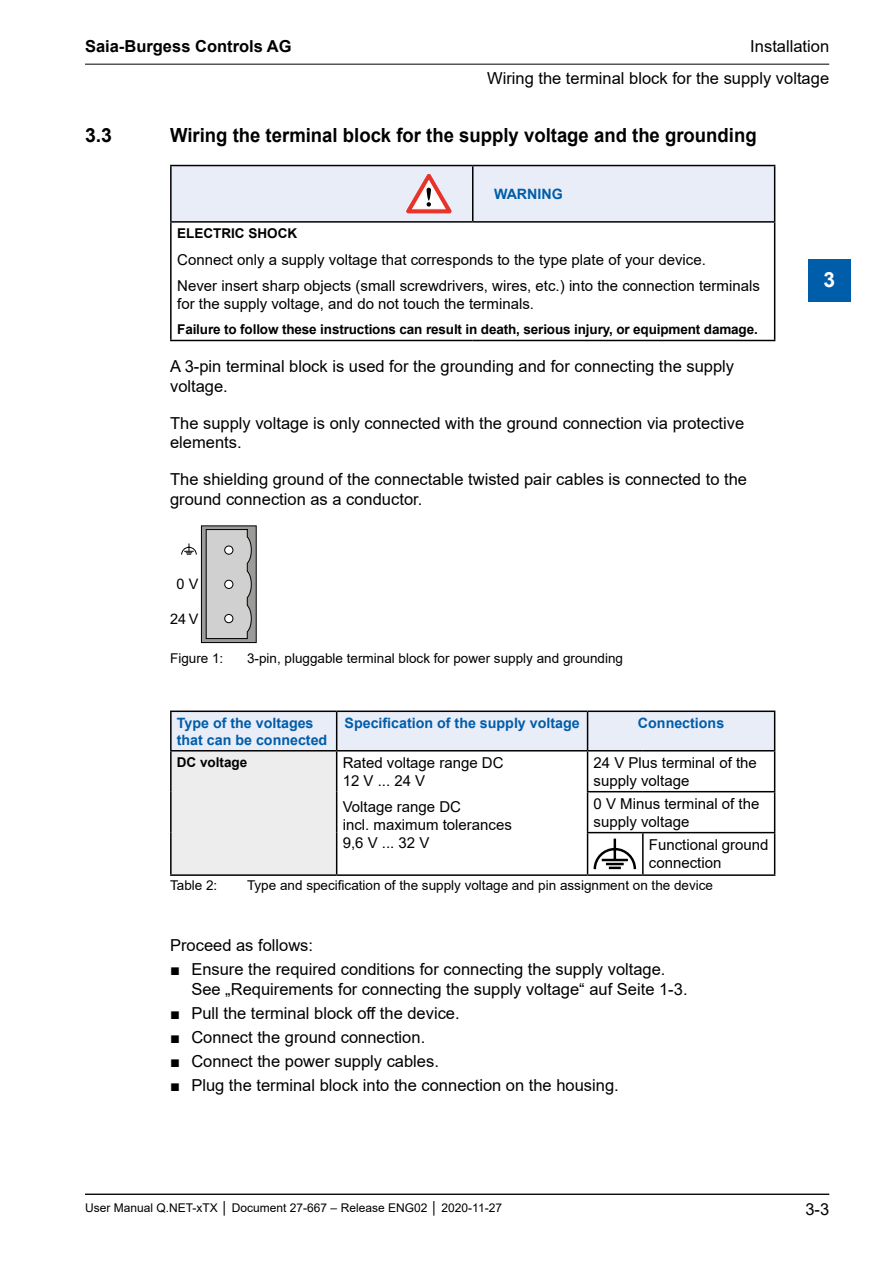
<style>
.page{position:relative;width:893px;height:1263px;background:#fff}
.page>*{position:absolute;margin:0;border:0;box-sizing:border-box;transform-origin:0 0}
.t1{font:700 21px "Arial";color:#fff}
.Ueberschrift_2{font:700 19.5px "Arial";color:#000;scale:.95 1}
.Ueberschrift_2-2{font:700 19.5px "Arial";color:#000}
.Fliesstext{font:16.5px/19.8px "Arial";color:#000}
.t2{font:700 16.5px "Arial";color:#000}
.Fliesstext_1mm{font:16.5px "Arial";color:#000}
.TextTabelle_10Pt{font:15px/18px "Arial";color:#000}
.t3{font:14.55px "Arial";color:#000}
.TextTabelle_Kopfzeil{font:700 14.25px/17.1px "Arial";color:#005da9}
.TextTabelle_Bereichs{font:700 13.5px "Arial";letter-spacing:-.01em;color:#000}
.Fussnote_nach_Fliess{font:13.5px "Arial";color:#000}
.Fliesstext_Fussnote{font:13.5px "Arial";color:#000}
.t4{font:12px "Arial";color:#000}
</style>
<div class="page">
<hr style="left:85px;top:64px;width:744px;height:1px;background:#000">
<hr style="left:85px;top:1194px;width:744px;height:1px;background:#000">
<div style="left:808px;top:259px;width:42px;height:43px;background:#005da9"></div>
<hr style="left:170px;top:165px;width:303px;height:1px;background:#000">
<hr style="left:170px;top:166px;width:2px;height:55px;background:#000">
<hr style="left:473px;top:165px;width:302px;height:1px;background:#000">
<hr style="left:170px;top:221px;width:303px;height:2px;background:#000">
<hr style="left:170px;top:223px;width:2px;height:117px;background:#000">
<hr style="left:473px;top:221px;width:302px;height:2px;background:#000">
<hr style="left:774px;top:223px;width:1px;height:117px;background:#000">
<hr style="left:170px;top:340px;width:303px;height:1px;background:#000">
<hr style="left:473px;top:340px;width:302px;height:1px;background:#000">
<svg style="left:171px;top:166px;width:604px;height:56px;background:#e3e4ee"></svg>
<div style="left:201px;top:526px;width:55px;height:116px;background:#9b9b9a"></div>
<div style="left:201px;top:525px;width:56px;height:118px;border:1px solid #000"></div>
<svg style="left:205px;top:529px;width:47px;height:110px;background:#bfbfbf"></svg>
<div style="left:225px;top:546px;width:8px;height:8px;background:#fff;border-radius:50%"></div>
<div style="left:224px;top:545px;width:9px;height:10px;border:1px solid #000;border-radius:50%"></div>
<div style="left:225px;top:580px;width:8px;height:8px;background:#fff;border-radius:50%"></div>
<div style="left:224px;top:580px;width:9px;height:9px;border:1px solid #000;border-radius:50%"></div>
<div style="left:225px;top:614px;width:8px;height:9px;background:#fff;border-radius:50%"></div>
<div style="left:224px;top:614px;width:9px;height:9px;border:1px solid #000;border-radius:50%"></div>
<svg style="left:181px;top:543px;width:16px;height:12px"></svg>
<div style="left:172px;top:712px;width:602px;height:38px;background:#e9edf8"></div>
<div style="left:171px;top:751px;width:166px;height:124px;background:#ededed"></div>
<hr style="left:170px;top:710px;width:167px;height:2px;background:#000">
<hr style="left:170px;top:712px;width:2px;height:38px;background:#000">
<hr style="left:337px;top:710px;width:251px;height:2px;background:#000">
<hr style="left:336px;top:712px;width:1px;height:38px;background:#000">
<hr style="left:588px;top:710px;width:55px;height:2px;background:#000">
<hr style="left:587px;top:712px;width:1px;height:38px;background:#000">
<hr style="left:643px;top:710px;width:132px;height:2px;background:#000">
<hr style="left:774px;top:712px;width:1px;height:38px;background:#000">
<hr style="left:170px;top:750px;width:167px;height:1px;background:#000">
<hr style="left:170px;top:751px;width:2px;height:41px;background:#000">
<hr style="left:337px;top:750px;width:251px;height:1px;background:#000">
<hr style="left:336px;top:751px;width:1px;height:41px;background:#000">
<hr style="left:588px;top:750px;width:55px;height:1px;background:#000">
<hr style="left:587px;top:751px;width:1px;height:40px;background:#000">
<hr style="left:643px;top:750px;width:132px;height:1px;background:#000">
<hr style="left:774px;top:751px;width:1px;height:40px;background:#000">
<hr style="left:170px;top:792px;width:2px;height:41px;background:#000">
<hr style="left:336px;top:792px;width:1px;height:41px;background:#000">
<hr style="left:587px;top:791px;width:56px;height:1px;background:#000">
<hr style="left:587px;top:792px;width:1px;height:40px;background:#000">
<hr style="left:643px;top:791px;width:132px;height:1px;background:#000">
<hr style="left:774px;top:792px;width:1px;height:40px;background:#000">
<hr style="left:170px;top:833px;width:2px;height:41px;background:#000">
<hr style="left:336px;top:833px;width:1px;height:41px;background:#000">
<hr style="left:587px;top:832px;width:56px;height:1px;background:#000">
<hr style="left:587px;top:833px;width:1px;height:41px;background:#000">
<hr style="left:643px;top:832px;width:132px;height:1px;background:#000">
<hr style="left:642px;top:833px;width:2px;height:41px;background:#000">
<hr style="left:774px;top:833px;width:1px;height:41px;background:#000">
<hr style="left:170px;top:874px;width:167px;height:2px;background:#000">
<hr style="left:337px;top:874px;width:251px;height:2px;background:#000">
<hr style="left:588px;top:874px;width:55px;height:2px;background:#000">
<hr style="left:643px;top:874px;width:132px;height:2px;background:#000">
<svg style="left:594px;top:839px;width:42px;height:30px"></svg>
<p class="t2" style="left:85px;top:35px;width:208px">Saia-Burgess Controls AG</p>
<p class="Fliesstext" style="left:750px;top:37px;width:80px">Installation</p>
<p class="Fliesstext" style="left:487px;top:68px;width:344px">Wiring the terminal block for the supply voltage</p>
<p class="Ueberschrift_2-2" style="left:85px;top:121px;width:29px">3.3</p>
<p class="Ueberschrift_2" style="left:170px;top:121px;width:619px">Wiring the terminal block for the supply voltage and the grounding</p>
<p class="TextTabelle_Kopfzeil" style="left:494px;top:185px;width:70px">WARNING</p>
<p class="TextTabelle_Bereichs" style="left:177px;top:224px;width:122px">ELECTRIC SHOCK</p>
<p class="TextTabelle_10Pt" style="left:177px;top:250px;width:530px">Connect only a supply voltage that corresponds to the type plate of your device.</p>
<p class="TextTabelle_10Pt" style="left:177px;top:277px;width:584px">Never insert sharp objects (small screwdrivers, wires, etc.) into the connection terminals for the supply voltage, and do not touch the terminals.</p>
<p class="TextTabelle_Bereichs" style="left:177px;top:320px;width:582px">Failure to follow these instructions can result in death, serious injury, or equipment damage.</p>
<p class="Fliesstext" style="left:170px;top:356px;width:566px">A 3-pin terminal block is used for the grounding and for connecting the supply voltage.</p>
<p class="Fliesstext" style="left:170px;top:413px;width:576px">The supply voltage is only connected with the ground connection via protective elements.</p>
<p class="Fliesstext" style="left:170px;top:469px;width:578px">The shielding ground of the connectable twisted pair cables is connected to the ground connection as a conductor.</p>
<p class="t3" style="left:177px;top:575px;width:23px">0 V</p>
<p class="t3" style="left:170px;top:609px;width:30px">24 V</p>
<p class="Fliesstext_Fussnote" style="left:170px;top:649px;width:55px">Figure 1:</p>
<p class="Fliesstext_Fussnote" style="left:247px;top:649px;width:377px">3-pin, pluggable terminal block for power supply and grounding</p>
<p class="TextTabelle_Kopfzeil" style="left:177px;top:714px;width:152px">Type of the voltages that can be connected</p>
<p class="TextTabelle_Kopfzeil" style="left:345px;top:714px;width:237px">Specification of the supply voltage</p>
<p class="TextTabelle_Kopfzeil" style="left:638px;top:714px;width:88px">Connections</p>
<p class="TextTabelle_Bereichs" style="left:177px;top:752px;width:72px">DC voltage</p>
<p class="TextTabelle_10Pt" style="left:343px;top:753px;width:162px">Rated voltage range DC<br>12 V ... 24 V</p>
<p class="TextTabelle_10Pt" style="left:343px;top:798px;width:171px">Voltage range DC<br>incl. maximum tolerances<br>9,6 V ... 32 V</p>
<p class="TextTabelle_10Pt" style="left:594px;top:753px;width:165px">24 V Plus terminal of the supply voltage</p>
<p class="TextTabelle_10Pt" style="left:594px;top:794px;width:167px">0 V Minus terminal of the supply voltage</p>
<p class="TextTabelle_10Pt" style="left:649px;top:835px;width:121px">Functional ground connection</p>
<p class="Fussnote_nach_Fliess" style="left:170px;top:876px;width:49px">Table 2:</p>
<p class="Fussnote_nach_Fliess" style="left:247px;top:876px;width:468px">Type and specification of the supply voltage and pin assignment on the device</p>
<p class="Fliesstext_1mm" style="left:170px;top:934px;width:145px">Proceed as follows:</p>
<p class="Fliesstext" style="left:191px;top:959px;width:498px;text-indent:-21px">■ Ensure the required conditions for connecting the supply voltage.<br>See „Requirements for connecting the supply voltage“ auf Seite 1-3.</p>
<p class="Fliesstext" style="left:170px;top:1003px;width:291px">■ Pull the terminal block off the device.</p>
<p class="Fliesstext" style="left:170px;top:1027px;width:257px">■ Connect the ground connection.</p>
<p class="Fliesstext" style="left:170px;top:1051px;width:270px">■ Connect the power supply cables.</p>
<p class="Fliesstext" style="left:170px;top:1075px;width:450px">■ Plug the terminal block into the connection on the housing.</p>
<p class="t1" style="left:823px;top:265px;width:13px">3</p>
<p class="t4" style="left:85px;top:1200px;width:418px">User Manual Q.NET-xTX │ Document 27-667 – Release ENG02 │ 2020-11-27</p>
<p class="Fliesstext" style="left:805px;top:1200px;width:25px">3-3</p>
</div>
